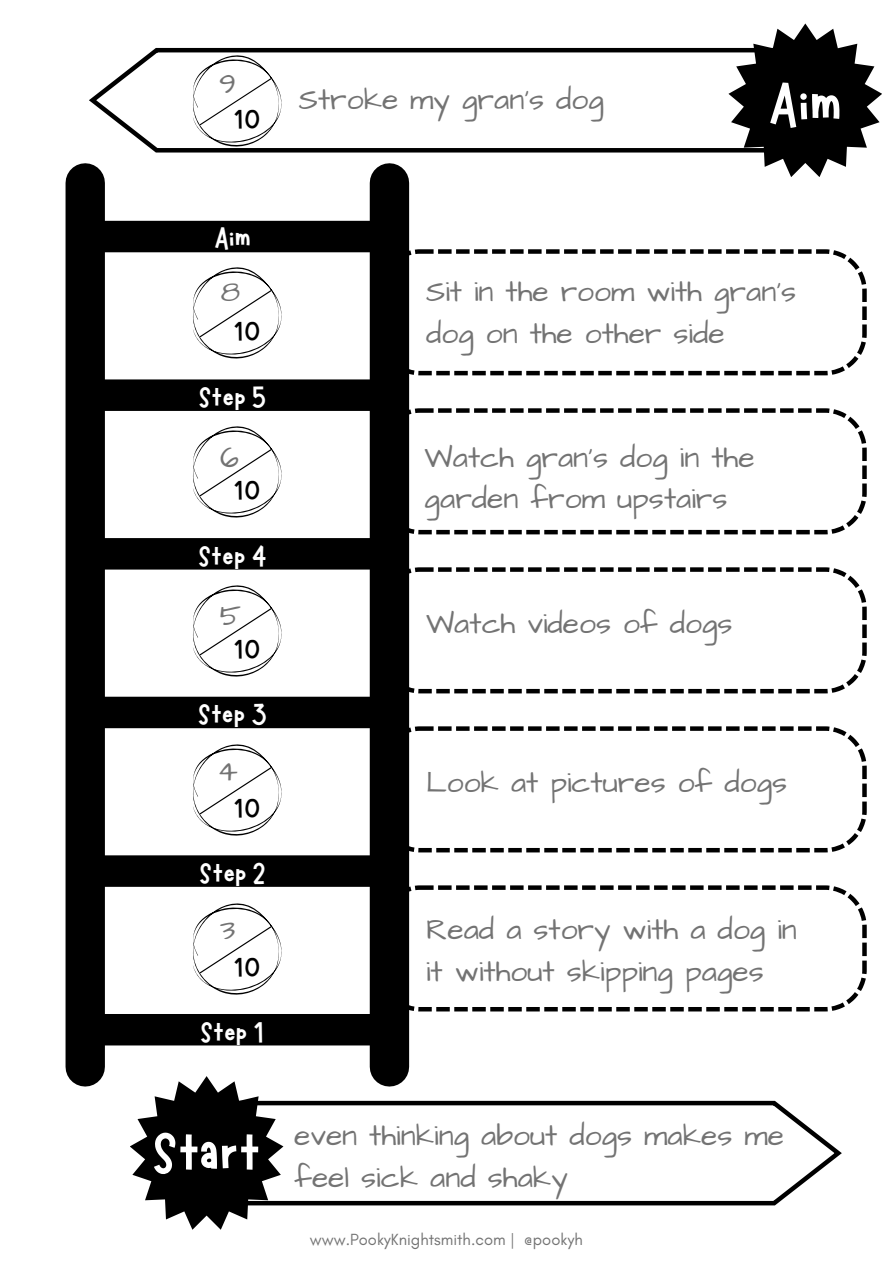
<style>
.page{position:relative;width:893px;height:1264px;background:#fff}
.page>*{position:absolute;margin:0;border:0;box-sizing:border-box;transform-origin:0 0}
.t1{font:60px "Marykate";color:#fff}
.t2{font:30px/41.5px "Architects Daughter";color:#737373}
.t3{font:30px "Marykate";color:#fff}
.t4{font:27.45px "Marykate";color:#000}
.t5{font:16.5px "Glacial Indifference";color:#737373}
</style>
<div class="page">
<svg style="left:409px;top:885px;width:457px;height:126px"></svg>
<svg style="left:193px;top:903px;width:89px;height:92px"></svg>
<svg style="left:409px;top:726px;width:457px;height:126px"></svg>
<svg style="left:193px;top:744px;width:89px;height:92px"></svg>
<svg style="left:409px;top:567px;width:457px;height:126px"></svg>
<svg style="left:193px;top:585px;width:89px;height:92px"></svg>
<svg style="left:409px;top:408px;width:457px;height:126px"></svg>
<svg style="left:193px;top:426px;width:89px;height:92px"></svg>
<svg style="left:409px;top:249px;width:457px;height:126px"></svg>
<svg style="left:193px;top:267px;width:89px;height:92px"></svg>
<div style="left:66px;top:183px;width:39px;height:883px;background:#000"></div>
<div style="left:370px;top:183px;width:39px;height:883px;background:#000"></div>
<div style="left:99px;top:221px;width:286px;height:31px;background:#000"></div>
<div style="left:99px;top:379px;width:286px;height:32px;background:#000"></div>
<div style="left:99px;top:538px;width:286px;height:31px;background:#000"></div>
<div style="left:99px;top:696px;width:286px;height:32px;background:#000"></div>
<div style="left:99px;top:855px;width:286px;height:31px;background:#000"></div>
<div style="left:99px;top:1013px;width:286px;height:32px;background:#000"></div>
<svg style="left:89px;top:48px;width:639px;height:104px"></svg>
<svg style="left:728px;top:23px;width:154px;height:154px"></svg>
<svg style="left:283px;top:1100px;width:558px;height:105px"></svg>
<svg style="left:130px;top:1076px;width:153px;height:153px"></svg>
<svg style="left:190px;top:51px;width:94px;height:98px"></svg>
<p class="t2" style="left:219px;top:63px;width:19px">9</p>
<p class="t4" style="left:233px;top:101px;width:28px">10</p>
<p class="t2" style="left:299px;top:79px;width:306px">Stroke my gran's dog</p>
<h1 class="t1" style="left:768px;top:66px;width:75px">Aim</h1>
<p class="t3" style="left:214px;top:219px;width:38px">Aim</p>
<p class="t2" style="left:221px;top:271px;width:21px">8</p>
<p class="t4" style="left:233px;top:313px;width:28px">10</p>
<p class="t3" style="left:199px;top:378px;width:69px">Step 5</p>
<p class="t2" style="left:220px;top:437px;width:20px">6</p>
<p class="t4" style="left:233px;top:472px;width:28px">10</p>
<p class="t3" style="left:198px;top:536px;width:70px">Step 4</p>
<p class="t2" style="left:220px;top:595px;width:23px">5</p>
<p class="t4" style="left:233px;top:631px;width:28px">10</p>
<p class="t3" style="left:198px;top:695px;width:70px">Step 3</p>
<p class="t2" style="left:217px;top:750px;width:22px">4</p>
<p class="t4" style="left:233px;top:790px;width:28px">10</p>
<p class="t3" style="left:199px;top:854px;width:68px">Step 2</p>
<p class="t2" style="left:220px;top:909px;width:17px">3</p>
<p class="t4" style="left:233px;top:949px;width:28px">10</p>
<p class="t3" style="left:200px;top:1012px;width:66px">Step 1</p>
<p class="t2" style="left:426px;top:271px;width:371px">Sit in the room with gran's dog on the other side</p>
<p class="t2" style="left:424px;top:437px;width:331px">Watch gran's dog in the garden from upstairs</p>
<p class="t2" style="left:426px;top:603px;width:308px">Watch videos of dogs</p>
<p class="t2" style="left:426px;top:762px;width:362px">Look at pictures of dogs</p>
<p class="t2" style="left:426px;top:909px;width:372px">Read a story with a dog in it without skipping pages</p>
<h1 class="t1" style="left:152px;top:1114px;width:110px">Start</h1>
<p class="t2" style="left:294px;top:1115px;width:491px">even thinking about dogs makes me feel sick and shaky</p>
<p class="t5" style="left:310px;top:1229px;width:274px">www.PookyKnightsmith.com | @pookyh</p>
</div>
